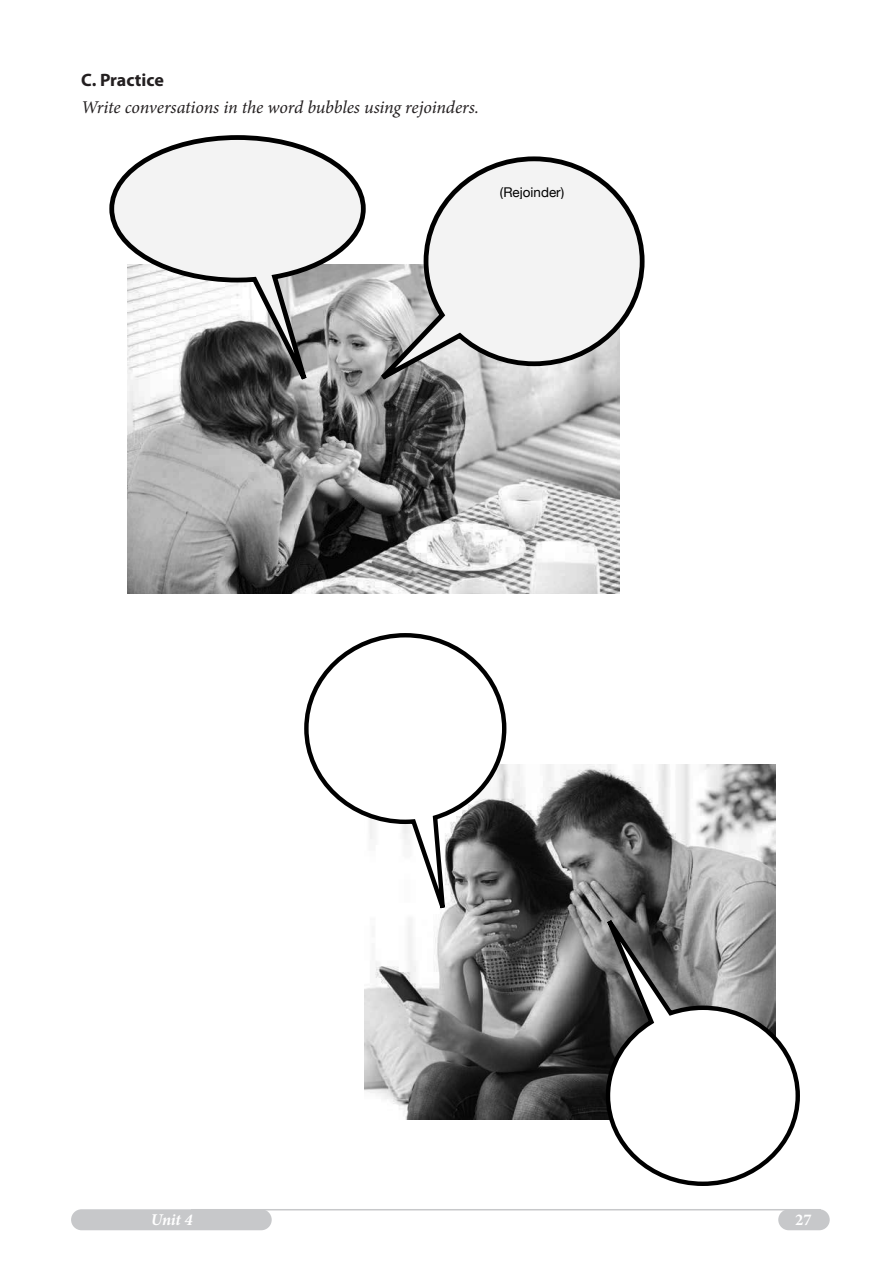
<style>
.page{position:relative;width:893px;height:1263px;background:#fff}
.page>*{position:absolute;margin:0;border:0;box-sizing:border-box;transform-origin:0 0}
.t1{font:italic 18px "Minion Pro";letter-spacing:-.01em;color:#231f20}
.t2{font:700 18px "Myriad Pro";color:#231f20}
.t3{font:italic 700 16.5px "Minion Pro";color:#fff}
.t4{font:700 16.5px "Minion Pro";color:#fff}
.t5{font:13.5px "Helvetica Neue";color:#000}
</style>
<div class="page">
<hr style="left:191px;top:1209px;width:630px;height:1px;background:#c7c8ca">
<div style="left:778px;top:1209px;width:52px;height:21px;background:#c7c8ca;border-radius:10px"></div>
<div style="left:71px;top:1209px;width:201px;height:21px;background:#c7c8ca;border-radius:10px"></div>
<img style="left:364px;top:764px;width:411px;height:355px">
<svg style="left:304px;top:633px;width:203px;height:276px"></svg>
<svg style="left:605px;top:919px;width:195px;height:267px"></svg>
<img style="left:127px;top:265px;width:493px;height:328px">
<svg style="left:380px;top:156px;width:265px;height:224px"></svg>
<svg style="left:109px;top:135px;width:258px;height:245px"></svg>
<p class="t2" style="left:81px;top:69px;width:84px">C. Practice</p>
<p class="t1" style="left:81px;top:94px;width:399px">Write conversations in the word bubbles using rejoinders.</p>
<p class="t5" style="left:500px;top:182px;width:66px">(Rejoinder)</p>
<p class="t3" style="left:151px;top:1208px;width:43px">Unit 4</p>
<p class="t4" style="left:795px;top:1208px;width:18px">27</p>
</div>
